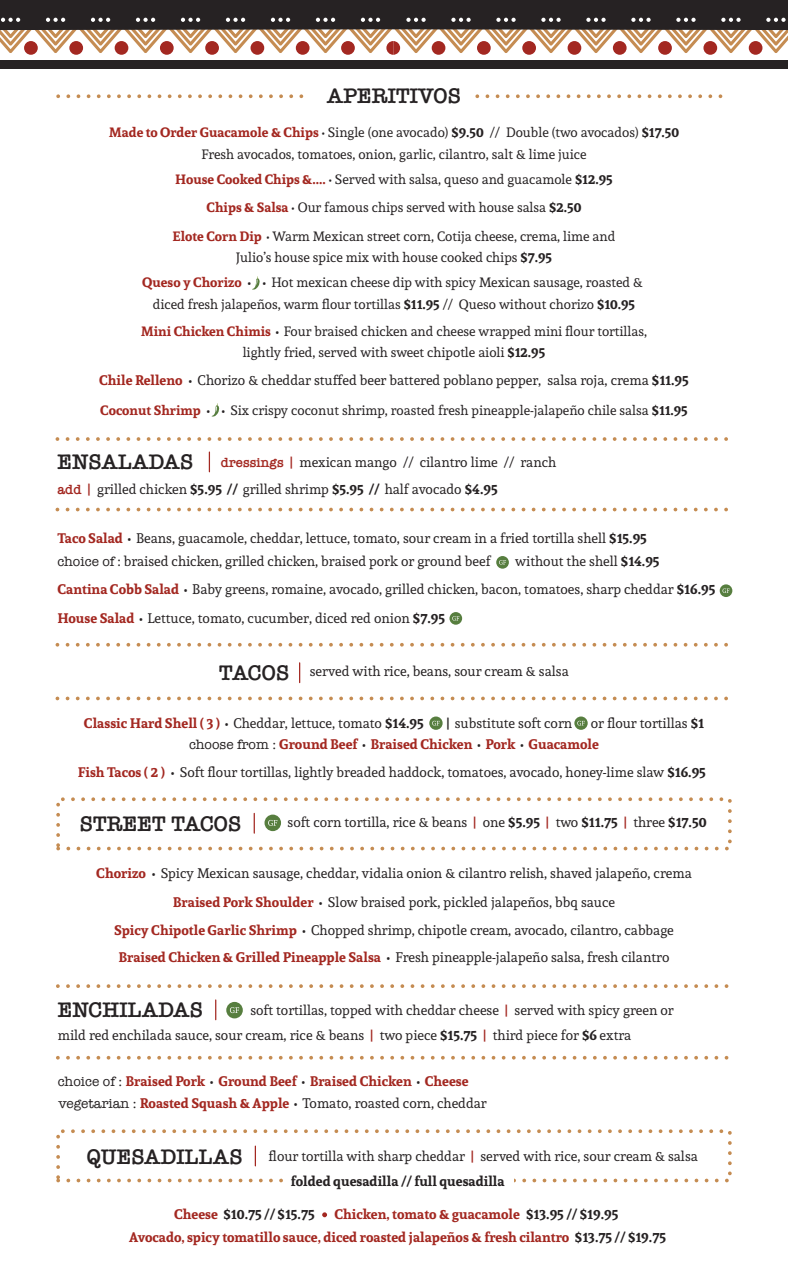
<style>
.page{position:relative;width:788px;height:1283px;background:#fff}
.page>*{position:absolute;margin:0;border:0;box-sizing:border-box;transform-origin:0 0}
.t1{font:600 21.75px "American Typewriter";color:#262223}
.t2{font:13.75px/28.4px "Andada";color:#262223}
.t3{font:700 13.75px/21.2px "Andada";color:#a32821}
.t4{font:700 13.75px "Andada";color:#262223}
.t5{font:13.5px/21.2px "Andada";color:#262223;text-align:center}
.s1{font-weight:700;color:#a32821}
.s2{font-weight:700}
.s3{font-family:"American Typewriter";font-weight:600;color:#a32821}
.s4{font-family:"American Typewriter";color:#231f20}
.s5{font-family:"American Typewriter";font-weight:600;font-size:21.75px}
.s6{font-weight:400;color:#262223}
.s7{color:#262223}
.s8{font-family:"American Typewriter";font-weight:400;color:#231f20}
.s9{font-family:"American Typewriter";font-weight:400;color:#262223}
.s10{color:#a32821}
</style>
<div class="page">
<svg style="left:57px;top:507px;width:671px;height:4px"></svg>
<svg style="left:57px;top:643px;width:671px;height:3px"></svg>
<svg style="left:57px;top:696px;width:671px;height:4px"></svg>
<svg style="left:57px;top:437px;width:671px;height:4px"></svg>
<svg style="left:209px;top:452px;width:1px;height:20px"></svg>
<svg style="left:211px;top:403px;width:8px;height:14px"></svg>
<svg style="left:719px;top:584px;width:13px;height:13px"></svg>
<svg style="left:722px;top:588px;width:7px;height:5px"></svg>
<svg style="left:449px;top:612px;width:13px;height:12px"></svg>
<svg style="left:452px;top:616px;width:7px;height:4px"></svg>
<div style="left:496px;top:556px;width:13px;height:12px;background:#577e3f;border-radius:50%"></div>
<svg style="left:499px;top:560px;width:7px;height:4px"></svg>
<svg style="left:58px;top:94px;width:246px;height:4px"></svg>
<svg style="left:477px;top:94px;width:246px;height:4px"></svg>
<div style="left:0;top:60px;width:787px;height:8px;background:#262223"></div>
<svg style="left:0;top:0;width:787px;height:55px"></svg>
<svg style="left:252px;top:276px;width:8px;height:14px"></svg>
<div style="left:56px;top:797px;width:675px;height:53px;border:4px dashed #c58c52"></div>
<hr style="left:253px;top:813px;width:2px;height:20px;background:#a32821">
<svg style="left:264px;top:814px;width:17px;height:17px"></svg>
<svg style="left:268px;top:820px;width:9px;height:5px"></svg>
<svg style="left:299px;top:663px;width:1px;height:19px"></svg>
<svg style="left:574px;top:716px;width:13px;height:14px"></svg>
<svg style="left:577px;top:721px;width:7px;height:4px"></svg>
<svg style="left:429px;top:716px;width:13px;height:14px"></svg>
<svg style="left:432px;top:721px;width:7px;height:4px"></svg>
<svg style="left:58px;top:1055px;width:671px;height:4px"></svg>
<svg style="left:215px;top:1000px;width:1px;height:19px"></svg>
<div style="left:226px;top:1002px;width:17px;height:16px;background:#577e3f;border-radius:50%"></div>
<svg style="left:230px;top:1007px;width:9px;height:6px"></svg>
<svg style="left:58px;top:984px;width:671px;height:4px"></svg>
<div style="left:56px;top:1129px;width:675px;height:53px;border:4px dashed #c58c52"></div>
<svg style="left:255px;top:1146px;width:1px;height:19px"></svg>
<svg style="left:322px;top:1212px;width:5px;height:5px"></svg>
<div style="left:284px;top:1168px;width:229px;height:26px;background:#fff"></div>
<h1 class="t1" style="left:327px;top:79px;width:136px">APERITIVOS</h1>
<p class="t5" style="left:109px;top:122px;width:571px"><span class="s1">Made to Order Guacamole &amp; Chips</span> • Single (one avocado) <span class="s2">$9.50</span> // Double (two avocados) <span class="s2">$17.50<br></span>Fresh avocados, tomatoes, onion, garlic, cilantro, salt &amp; lime juice</p>
<p class="t5" style="left:173px;top:193px;width:444px;line-height:28.5px"><span class="s1">Chips &amp; Salsa</span> • Our famous chips served with house salsa <span class="s2">$2.50<br></span><span class="s1">Elote Corn Dip</span> • Warm Mexican street corn, Cotija cheese, crema, lime and</p>
<p class="t5" style="left:236px;top:246px;width:317px">Julio’s house spice mix with house cooked chips <span class="s2">$7.95</span></p>
<p class="t5" style="left:175px;top:168px;width:439px"><span class="s1">House Cooked Chips &amp;....</span> • Served with salsa, queso and guacamole <span class="s2">$12.95</span></p>
<p class="t5" style="left:142px;top:272px;width:502px"><span class="s1">Queso y Chorizo</span> <span class="s2">• •</span> Hot mexican cheese dip with spicy Mexican sausage, roasted &amp; diced fresh jalapeños, warm flour tortillas <span class="s2">$11.95</span> // Queso without chorizo <span class="s2">$10.95</span></p>
<p class="t5" style="left:141px;top:320px;width:507px"><span class="s1">Mini Chicken Chimis</span> <span class="s2">•</span> Four braised chicken and cheese wrapped mini flour tortillas, lightly fried, served with sweet chipotle aioli <span class="s2">$12.95</span></p>
<p class="t2" style="left:99px;top:366px;width:591px"><span class="s1">Chile Relleno</span> <span class="s2">•</span> Chorizo &amp; cheddar stuffed beer battered poblano pepper, salsa roja, crema <span class="s2">$11.95</span></p>
<p class="t5" style="left:100px;top:400px;width:589px"><span class="s1">Coconut Shrimp</span> <span class="s2">• •</span> Six crispy coconut shrimp, roasted fresh pineapple-jalapeño chile salsa <span class="s2">$11.95</span></p>
<h1 class="t1" style="left:57px;top:445px;width:138px">ENSALADAS</h1>
<p class="t2" style="left:57px;top:474px;width:442px"><span class="s3">add</span> <span class="s1">|</span> grilled chicken <span class="s2">$5.95 //</span> grilled shrimp <span class="s2">$5.95 //</span> half avocado <span class="s2">$4.95</span></p>
<p class="t2" style="left:221px;top:447px;width:337px"><span class="s3">dressings</span> <span class="s1">|</span> mexican mango // cilantro lime // ranch</p>
<p class="t2" style="left:57px;top:526px;width:591px;line-height:22.9px"><span class="s1">Taco Salad</span> <span class="s2">•</span> Beans, guacamole, cheddar, lettuce, tomato, sour cream in a fried tortilla shell <span class="s2">$15.95 </span><span class="s4">choice of</span> : braised chicken, grilled chicken, braised pork or ground beef</p>
<p class="t2" style="left:515px;top:547px;width:146px">without the shell <span class="s2">$14.95</span></p>
<p class="t2" style="left:57px;top:575px;width:659px"><span class="s1">Cantina Cobb Salad</span> <span class="s2">•</span> Baby greens, romaine, avocado, grilled chicken, bacon, tomatoes, sharp cheddar <span class="s2">$16.95<br></span><span class="s1">House Salad</span> <span class="s2">•</span> Lettuce, tomato, cucumber, diced red onion <span class="s2">$7.95</span></p>
<p class="t2" style="left:219px;top:657px;width:351px"><span class="s5">TACOS</span> served with rice, beans, sour cream &amp; salsa</p>
<p class="t2" style="left:84px;top:708px;width:341px"><span class="s1">Classic Hard Shell ( 3 )</span> <span class="s2">•</span> Cheddar, lettuce, tomato <span class="s2">$14.95</span></p>
<p class="t2" style="left:446px;top:708px;width:128px"><span class="s2">|</span> substitute soft corn</p>
<p class="t3" style="left:189px;top:712px;width:516px;text-indent:401px"><span class="s6">or flour tortillas</span> <span class="s7">$1 </span><span class="s8">choose from</span> <span class="s9">:</span> Ground Beef <span class="s7">•</span> Braised Chicken <span class="s7">•</span> Pork <span class="s7">•</span> Guacamole</p>
<p class="t2" style="left:78px;top:758px;width:629px"><span class="s1">Fish Tacos ( 2 )</span> <span class="s2">•</span> Soft flour tortillas, lightly breaded haddock, tomatoes, avocado, honey-lime slaw <span class="s2">$16.95</span></p>
<h1 class="t1" style="left:80px;top:807px;width:163px">STREET TACOS</h1>
<p class="t2" style="left:287px;top:808px;width:420px">soft corn tortilla, rice &amp; beans <span class="s1">|</span> one <span class="s2">$5.95</span> <span class="s1">|</span> two <span class="s2">$11.75</span> <span class="s1">|</span> three <span class="s2">$17.50</span></p>
<p class="t2" style="left:96px;top:859px;width:597px;text-align:center"><span class="s1">Chorizo</span> <span class="s2">•</span> Spicy Mexican sausage, cheddar, vidalia onion &amp; cilantro relish, shaved jalapeño, crema<br><span class="s1">Braised Pork Shoulder</span> <span class="s2">•</span> Slow braised pork, pickled jalapeños, bbq sauce<br><span class="s1">Spicy Chipotle Garlic Shrimp</span> <span class="s2">•</span> Chopped shrimp, chipotle cream, avocado, cilantro, cabbage</p>
<p class="t2" style="left:118px;top:943px;width:552px"><span class="s1">Braised Chicken &amp; Grilled Pineapple Salsa</span> <span class="s2">•</span> Fresh pineapple-jalapeño salsa, fresh cilantro</p>
<h1 class="t1" style="left:58px;top:993px;width:147px">ENCHILADAS</h1>
<p class="t2" style="left:58px;top:997px;width:617px;line-height:25px;text-indent:192px">soft tortillas, topped with cheddar cheese <span class="s1">|</span> served with spicy green or mild red enchilada sauce, sour cream, rice &amp; beans <span class="s1">|</span> two piece <span class="s2">$15.75</span> <span class="s1">|</span> third piece for <span class="s2">$6</span> extra</p>
<p class="t3" style="left:58px;top:1070px;width:412px"><span class="s8">choice of :</span> Braised Pork <span class="s7">•</span> Ground Beef <span class="s7">•</span> Braised Chicken <span class="s7">•</span> Cheese</p>
<p class="t2" style="left:59px;top:1089px;width:429px"><span class="s4">vegetarian :</span> <span class="s1">Roasted Squash &amp; Apple</span> <span class="s2">•</span> Tomato, roasted corn, cheddar</p>
<p class="t2" style="left:87px;top:1142px;width:612px"><span class="s5">QUESADILLAS</span> flour tortilla with sharp cheddar <span class="s1">|</span> served with rice, sour cream &amp; salsa</p>
<p class="t4" style="left:174px;top:1204px;width:142px"><span class="s10">Cheese</span> $10.75 // $15.75</p>
<p class="t3" style="left:334px;top:1202px;width:285px">Chicken, tomato &amp; guacamole <span class="s7">$13.95 // $19.95</span></p>
<p class="t4" style="left:291px;top:1171px;width:215px">folded quesadilla // full quesadilla</p>
<p class="t3" style="left:129px;top:1226px;width:538px">Avocado, spicy tomatillo sauce, diced roasted jalapeños &amp; fresh cilantro <span class="s7">$13.75 // $19.75</span></p>
</div>
